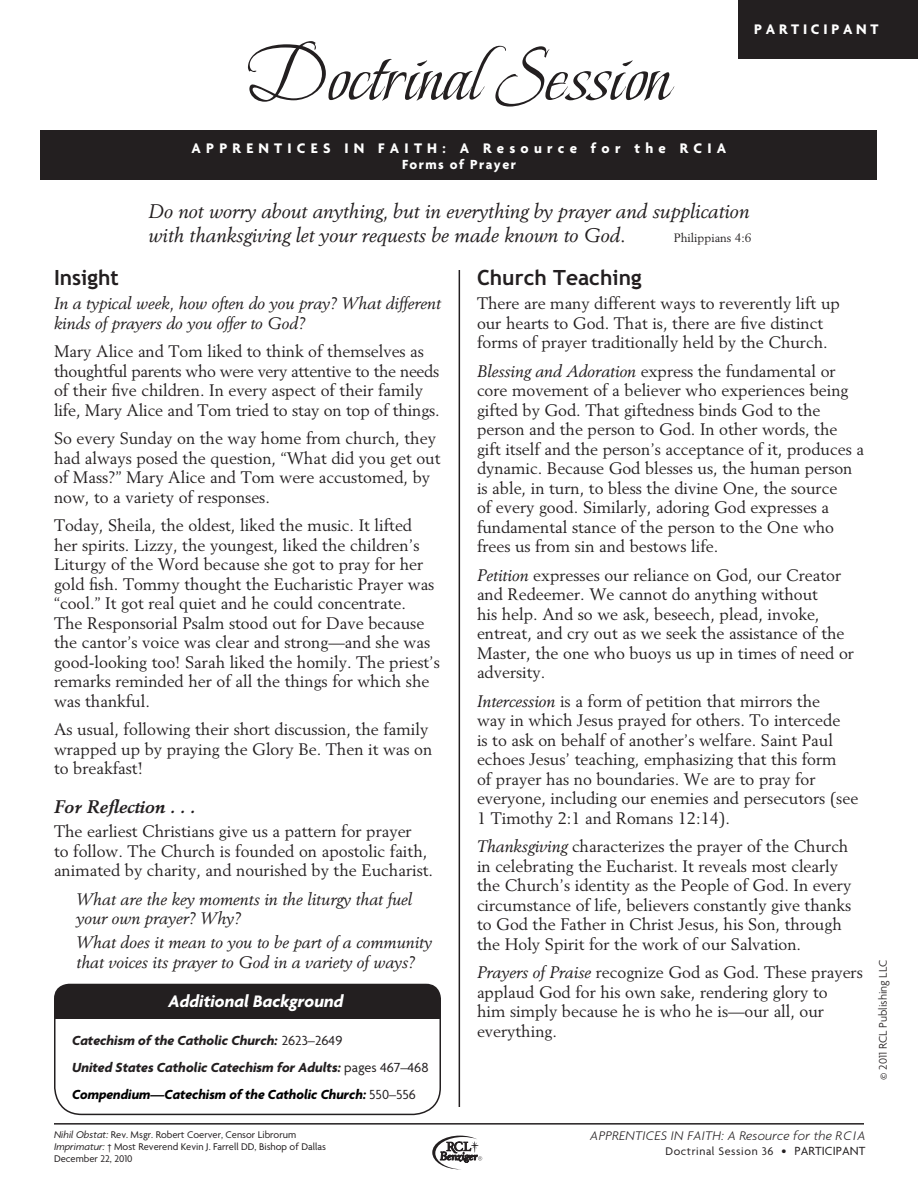
<style>
.page{position:relative;width:918px;height:1188px;background:#fff}
.page>*{position:absolute;margin:0;border:0;box-sizing:border-box;transform-origin:0 0}
.t1{font:78px "Beau Rivage One ROB";color:#231f20}
.RCIA_HeadA{font:700 21px "Trebuchet";color:#231f20}
.RCIA_Intro_quote{font:italic 19.5px/24px "Berling LT Std";color:#231f20}
.t2{font:italic 700 18px "Agenda";color:#fff}
.RCIA_headB{font:italic 700 18px "Berling LT Std";color:#231f20}
.RCIA_text{font:16.5px/19.5px "Berling LT Std";color:#231f20}
.RCIA_TextIndented{font:italic 16.5px/19.5px "Berling LT Std";color:#231f20}
.RCIA_text-2{font:italic 16.5px/19.5px "Berling LT Std";color:#231f20}
.t3{font:700 15px "Agenda";letter-spacing:.35em;color:#fff}
.t4{font:700 15px "Agenda";letter-spacing:.25em;color:#fff}
.t5{font:italic 700 14.25px "Agenda";color:#231f20}
.t6{font:italic 700 14.25px "Agenda";color:#000}
.t7{font:700 14.25px "Agenda";letter-spacing:.1em;color:#fff}
.t8{font:italic 300 13.5px "Agenda";letter-spacing:.025em;color:#231f20}
.t9{font:12px "Agenda";letter-spacing:.05em;color:#231f20}
.t10{font:300 12px "Agenda";color:#231f20}
.RCIA_Intro_quote-2{font:12px "Berling LT Std";color:#231f20}
.Bottom_rule{font:10.5px/12px "Agenda";color:#231f20}
.s1{font-weight:400;font-style:normal}
.s2{font-weight:400;font-style:normal;color:#231f20}
.s3{font-style:italic}
.s4{font-size:13.5px}
.s5{font-size:12.75px}
</style>
<div class="page">
<svg style="left:432px;top:1136px;width:50px;height:33px"></svg>
<div style="left:738px;top:0;width:180px;height:58px;background:#231f20"></div>
<div style="left:40px;top:130px;width:838px;height:50px;background:#231f20"></div>
<hr style="left:459px;top:270px;width:1px;height:837px;background:#231f20">
<div style="left:54px;top:985px;width:387px;height:130px;border:2px solid #231f20;border-radius:27px"></div>
<div style="left:54px;top:984px;width:387px;height:35px;background:#231f20;border-radius:15px"></div>
<div style="left:54px;top:999px;width:387px;height:20px;background:#231f20"></div>
<hr style="left:54px;top:1123px;width:810px;height:2px;background:#231f20">
<p class="t1" style="left:248px;top:27px;width:424px">Doctrinal Session</p>
<p class="t4" style="left:754px;top:20px;width:126px">PARTICIPANT</p>
<p class="t3" style="left:192px;top:139px;width:536px">APPRENTICES IN FAITH: A Resource for the RCIA</p>
<p class="t7" style="left:402px;top:156px;width:115px">Forms of Prayer</p>
<p class="RCIA_Intro_quote" style="left:148px;top:199px;width:602px">Do not worry about anything, but in everything by prayer and supplication with thanksgiving let your requests be made known to God.</p>
<p class="RCIA_Intro_quote-2" style="left:674px;top:230px;width:79px">Philippians 4:6</p>
<p class="RCIA_HeadA" style="left:54px;top:266px;width:66px">Insight</p>
<p class="RCIA_text-2" style="left:54px;top:294px;width:389px">In a typical week, how often do you pray? What different kinds of prayers do you offer to God?</p>
<p class="RCIA_text" style="left:54px;top:342px;width:387px">Mary Alice and Tom liked to think of themselves as thoughtful parents who were very attentive to the needs of their five children. In every aspect of their family life, Mary Alice and Tom tried to stay on top of things.</p>
<p class="RCIA_text" style="left:54px;top:429px;width:388px">So every Sunday on the way home from church, they had always posed the question, “What did you get out of Mass?” Mary Alice and Tom were accustomed, by now, to a variety of responses.</p>
<p class="RCIA_text" style="left:54px;top:516px;width:387px">Today, Sheila, the oldest, liked the music. It lifted<br>her spirits. Lizzy, the youngest, liked the children’s Liturgy of the Word because she got to pray for her gold fish. Tommy thought the Eucharistic Prayer was “cool.” It got real quiet and he could concentrate.<br>The Responsorial Psalm stood out for Dave because the cantor’s voice was clear and strong—and she was good-looking too! Sarah liked the homily. The priest’s remarks reminded her of all the things for which she was thankful.</p>
<p class="RCIA_text" style="left:54px;top:720px;width:380px">As usual, following their short discussion, the family wrapped up by praying the Glory Be. Then it was on to breakfast!</p>
<p class="RCIA_headB" style="left:54px;top:796px;width:143px">For Reflection . . .</p>
<p class="RCIA_text" style="left:54px;top:822px;width:381px">The earliest Christians give us a pattern for prayer<br>to follow. The Church is founded on apostolic faith, animated by charity, and nourished by the Eucharist.</p>
<p class="RCIA_TextIndented" style="left:76px;top:889px;width:337px">What are the key moments in the liturgy that fuel your own prayer? Why?</p>
<p class="RCIA_TextIndented" style="left:76px;top:933px;width:357px">What does it mean to you to be part of a community that voices its prayer to God in a variety of ways?</p>
<p class="t2" style="left:169px;top:990px;width:177px">Additional Background</p>
<p class="t5" style="left:72px;top:1032px;width:272px">Catechism of the Catholic Church: <span class="s1">2623–2649</span></p>
<p class="t5" style="left:72px;top:1059px;width:358px">United States Catholic Catechism for Adults: <span class="s1">pages 467–468</span></p>
<p class="t6" style="left:72px;top:1085px;width:345px">Compendium—Catechism of the Catholic Church: <span class="s2">550–556</span></p>
<p class="RCIA_HeadA" style="left:477px;top:266px;width:166px">Church Teaching</p>
<p class="RCIA_text" style="left:477px;top:294px;width:364px">There are many different ways to reverently lift up our hearts to God. That is, there are five distinct forms of prayer traditionally held by the Church.</p>
<p class="RCIA_text" style="left:477px;top:361px;width:388px"><span class="s3">Blessing and Adoration</span> express the fundamental or core movement of a believer who experiences being gifted by God. That giftedness binds God to the person and the person to God. In other words, the gift itself and the person’s acceptance of it, produces a dynamic. Because God blesses us, the human person is able, in turn, to bless the divine One, the source<br>of every good. Similarly, adoring God expresses a fundamental stance of the person to the One who frees us from sin and bestows life.</p>
<p class="RCIA_text" style="left:477px;top:565px;width:379px"><span class="s3">Petition</span> expresses our reliance on God, our Creator and Redeemer. We cannot do anything without<br>his help. And so we ask, beseech, plead, invoke, entreat, and cry out as we seek the assistance of the Master, the one who buoys us up in times of need or adversity.</p>
<p class="RCIA_text" style="left:477px;top:691px;width:383px"><span class="s3">Intercession</span> is a form of petition that mirrors the<br>way in which Jesus prayed for others. To intercede<br>is to ask on behalf of another’s welfare. Saint Paul echoes Jesus’ teaching, emphasizing that this form<br>of prayer has no boundaries. We are to pray for everyone, including our enemies and persecutors (see 1 Timothy 2:1 and Romans 12:14).</p>
<p class="RCIA_text" style="left:477px;top:837px;width:376px"><span class="s3">Thanksgiving</span> characterizes the prayer of the Church in celebrating the Eucharist. It reveals most clearly the Church’s identity as the People of God. In every circumstance of life, believers constantly give thanks to God the Father in Christ Jesus, his Son, through the Holy Spirit for the work of our Salvation.</p>
<p class="RCIA_text" style="left:477px;top:963px;width:387px"><span class="s3">Prayers of Praise</span> recognize God as God. These prayers applaud God for his own sake, rendering glory to<br>him simply because he is who he is—our all, our everything.</p>
<p class="Bottom_rule" style="left:54px;top:1128px;width:273px"><span class="s3">Nihil Obstat:</span> Rev. Msgr. Robert Coerver, Censor Librorum<br><span class="s3">Imprimatur:</span> † Most Reverend Kevin J. Farrell DD, Bishop of Dallas<br>December 22, 2010</p>
<p class="t8" style="left:590px;top:1128px;width:277px">APPRENTICES IN FAITH: A Resource for the RCIA</p>
<p class="t9" style="left:665px;top:1144px;width:202px">Doctrinal Session 36 <span class="s4">•</span> <span class="s5">PARTICIPANT</span></p>
<p class="t10" style="left:876px;top:1080px;width:122px;rotate:-90deg">© 2011 RCL Publishing LLC</p>
</div>
